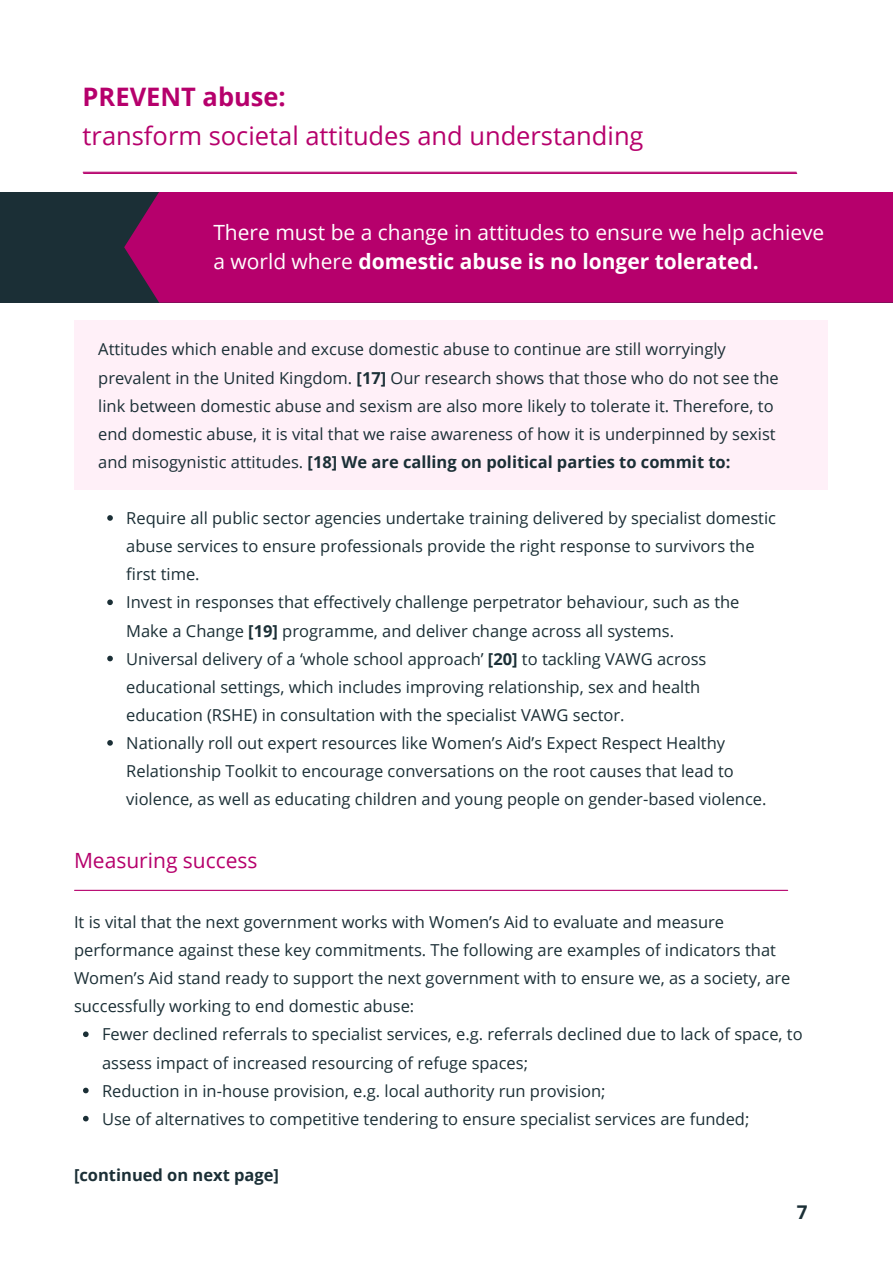
<style>
.page{position:relative;width:893px;height:1264px;background:#fff}
.page>*{position:absolute;margin:0;border:0;box-sizing:border-box;transform-origin:0 0}
.t1{font:25.5px "Open Sans";color:#b6006c}
.t2{font:700 25.5px "Open Sans";color:#b6006c}
.t3{font:21px/29.2px "Open Sans";color:#fff}
.t4{font:21px "Open Sans";color:#b6006c}
.t5{font:700 18.9px "Open Sans";color:#1b2f36}
.t6{font:16.5px/28px "Open Sans";color:#1b2f36}
.t7{font:700 16.5px "Open Sans";color:#1b2f36}
.s1{font-weight:700}
</style>
<div class="page">
<div style="left:74px;top:320px;width:753px;height:170px;background:#fff0f8"></div>
<hr style="left:84px;top:173px;width:712px;height:1px;background:#b6006c">
<svg style="left:107px;top:515px;width:6px;height:6px"></svg>
<svg style="left:107px;top:599px;width:6px;height:6px"></svg>
<svg style="left:107px;top:655px;width:6px;height:6px"></svg>
<svg style="left:107px;top:740px;width:6px;height:5px"></svg>
<hr style="left:83px;top:172px;width:713px;height:1px;background:#b6006c">
<svg style="left:83px;top:1031px;width:6px;height:6px"></svg>
<svg style="left:83px;top:1087px;width:6px;height:6px"></svg>
<svg style="left:83px;top:1115px;width:6px;height:6px"></svg>
<hr style="left:75px;top:889px;width:712px;height:1px;background:#b6006c">
<div style="left:0;top:192px;width:892px;height:110px;background:#1b2f36"></div>
<div style="left:124px;top:192px;width:768px;height:110px;background:#b6006c"></div>
<p class="t2" style="left:83px;top:78px;width:205px">PREVENT abuse:</p>
<p class="t1" style="left:83px;top:118px;width:562px">transform societal attitudes and understanding</p>
<p class="t3" style="left:213px;top:217px;width:612px">There must be a change in attitudes to ensure we help achieve a world where <span class="s1">domestic abuse is no longer tolerated.</span></p>
<p class="t6" style="left:98px;top:335px;width:682px">Attitudes which enable and excuse domestic abuse to continue are still worryingly prevalent in the United Kingdom. <span class="s1">[17]</span> Our research shows that those who do not see the link between domestic abuse and sexism are also more likely to tolerate it. Therefore, to end domestic abuse, it is vital that we raise awareness of how it is underpinned by sexist and misogynistic attitudes. <span class="s1">[18] We are calling on political parties to commit to:</span></p>
<p class="t6" style="left:126px;top:503px;width:651px">Require all public sector agencies undertake training delivered by specialist domestic abuse services to ensure professionals provide the right response to survivors the first time.</p>
<p class="t6" style="left:126px;top:588px;width:614px">Invest in responses that effectively challenge perpetrator behaviour, such as the<br>Make a Change <span class="s1">[19]</span> programme, and deliver change across all systems.</p>
<p class="t6" style="left:126px;top:644px;width:581px">Universal delivery of a ‘whole school approach’ <span class="s1">[20]</span> to tackling VAWG across educational settings, which includes improving relationship, sex and health education (RSHE) in consultation with the specialist VAWG sector.</p>
<p class="t6" style="left:126px;top:728px;width:641px">Nationally roll out expert resources like Women’s Aid’s Expect Respect Healthy<br>Relationship Toolkit to encourage conversations on the root causes that lead to violence, as well as educating children and young people on gender-based violence.</p>
<p class="t4" style="left:74px;top:845px;width:185px">Measuring success</p>
<p class="t6" style="left:74px;top:907px;width:718px">It is vital that the next government works with Women’s Aid to evaluate and measure performance against these key commitments. The following are examples of indicators that Women’s Aid stand ready to support the next government with to ensure we, as a society, are successfully working to end domestic abuse:</p>
<p class="t6" style="left:102px;top:1020px;width:702px">Fewer declined referrals to specialist services, e.g. referrals declined due to lack of space, to assess impact of increased resourcing of refuge spaces;</p>
<p class="t6" style="left:102px;top:1076px;width:505px">Reduction in in-house provision, e.g. local authority run provision;</p>
<p class="t6" style="left:102px;top:1104px;width:649px">Use of alternatives to competitive tendering to ensure specialist services are funded;</p>
<p class="t7" style="left:74px;top:1163px;width:206px">[continued on next page]</p>
<p class="t5" style="left:796px;top:1199px;width:12px">7</p>
</div>
